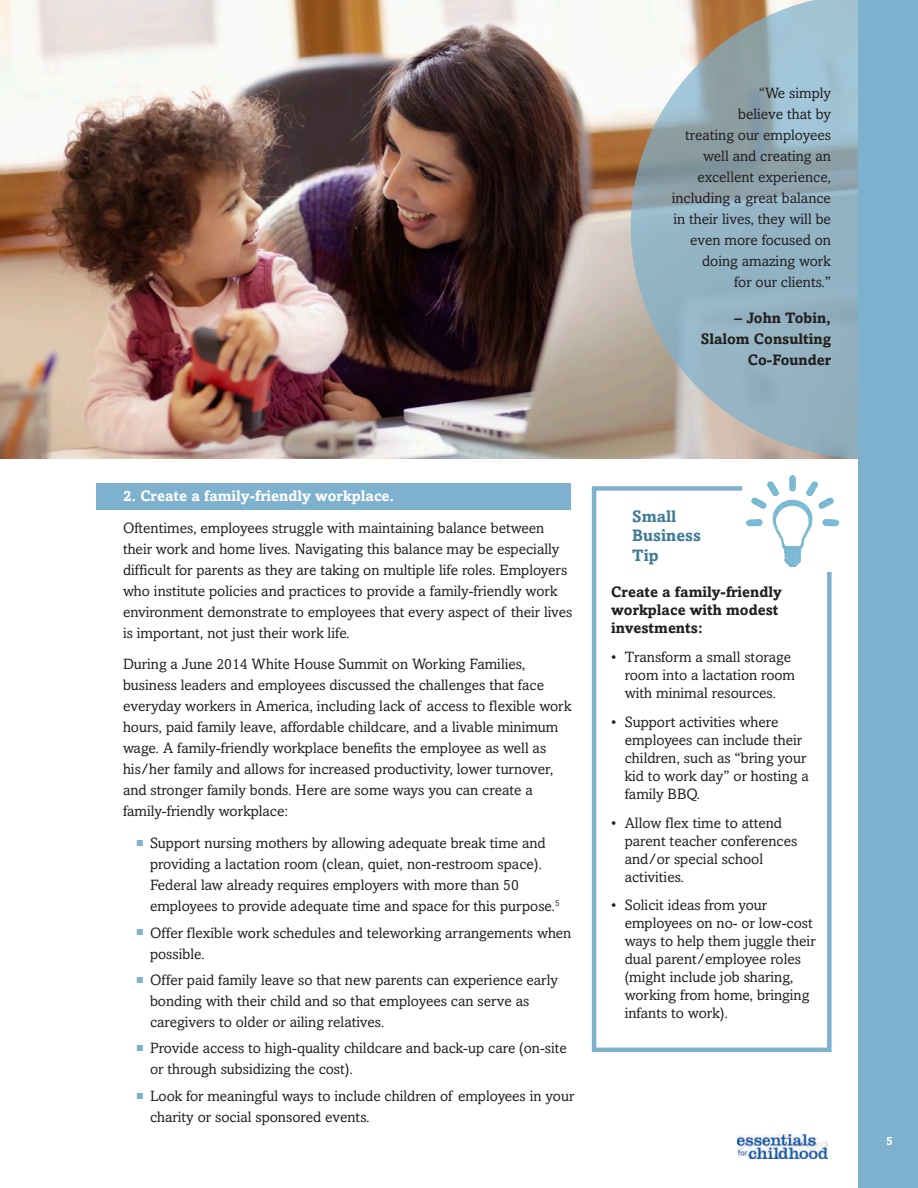
<style>
.page{position:relative;width:918px;height:1188px;background:#fff}
.page>*{position:absolute;margin:0;border:0;box-sizing:border-box;transform-origin:0 0}
.t1{font:700 16.5px "Amasis";color:#417c96}
.t2{font:15px/21px "Amasis";color:#231f20}
.t3{font:700 15px/18px "Amasis";color:#231f20}
.Purple_Sub{font:700 15px "Amasis";color:#fff}
.t4{font:700 12px "Amasis";color:#fff}
.s1{font-family:"Proxima Nova";font-weight:300;font-size:10.5px;color:#7db1cd}
</style>
<div class="page">
<img style="left:0;top:0;width:631px;height:459px">
<div style="left:96px;top:483px;width:474px;height:27px;background:#7db1cd"></div>
<div style="left:859px;top:0;width:59px;height:1188px;background:#7db1cd"></div>
<img style="left:738px;top:1134px;width:90px;height:25px">
<svg style="left:631px;top:0;width:228px;height:459px;background:#a0b3ba"></svg>
<div style="left:592px;top:486px;width:240px;height:566px;border:4px solid #7db1cd"></div>
<div style="left:742px;top:472px;width:100px;height:100px;background:#fff"></div>
<img style="left:747px;top:475px;width:91px;height:92px">
<p class="t2" style="left:759px;top:82px;width:74px">“We simply</p>
<p class="t2" style="left:738px;top:103px;width:94px">believe that by</p>
<p class="t2" style="left:672px;top:124px;width:161px;text-align:right">treating our employees well and creating an excellent experience, including a great balance in their lives, they will be even more focused on doing amazing work</p>
<p class="t2" style="left:734px;top:271px;width:98px">for our clients.”</p>
<p class="t3" style="left:735px;top:308px;width:98px">– John Tobin,</p>
<p class="t3" style="left:701px;top:329px;width:132px">Slalom Consulting</p>
<p class="t3" style="left:748px;top:350px;width:85px">Co-Founder</p>
<p class="Purple_Sub" style="left:123px;top:487px;width:273px">2. Create a family-friendly workplace.</p>
<p class="t2" style="left:123px;top:517px;width:451px">Oftentimes, employees struggle with maintaining balance between their work and home lives. Navigating this balance may be especially difficult for parents as they are taking on multiple life roles. Employers who institute policies and practices to provide a family-friendly work environment demonstrate to employees that every aspect of their lives is important, not just their work life.</p>
<p class="t2" style="left:123px;top:654px;width:450px">During a June 2014 White House Summit on Working Families, business leaders and employees discussed the challenges that face everyday workers in America, including lack of access to flexible work hours, paid family leave, affordable childcare, and a livable minimum wage. A family-friendly workplace benefits the employee as well as his/her family and allows for increased productivity, lower turnover, and stronger family bonds. Here are some ways you can create a family-friendly workplace:</p>
<p class="t2" style="left:150px;top:833px;width:411px;text-indent:-14px"><span class="s1">■</span> Support nursing mothers by allowing adequate break time and providing a lactation room (clean, quiet, non-restroom space).<br>Federal law already requires employers with more than 50 employees to provide adequate time and space for this purpose.<sup>5</sup></p>
<p class="t2" style="left:150px;top:922px;width:423px;text-indent:-14px"><span class="s1">■</span> Offer flexible work schedules and teleworking arrangements when possible.</p>
<p class="t2" style="left:150px;top:969px;width:409px;text-indent:-14px"><span class="s1">■</span> Offer paid family leave so that new parents can experience early bonding with their child and so that employees can serve as caregivers to older or ailing relatives.</p>
<p class="t2" style="left:150px;top:1038px;width:418px;text-indent:-14px"><span class="s1">■</span> Provide access to high-quality childcare and back-up care (on-site or through subsidizing the cost).</p>
<p class="t2" style="left:150px;top:1085px;width:426px;text-indent:-14px"><span class="s1">■</span> Look for meaningful ways to include children of employees in your charity or social sponsored events.</p>
<p class="t1" style="left:632px;top:506px;width:46px">Small</p>
<p class="t1" style="left:632px;top:526px;width:70px">Business</p>
<p class="t1" style="left:632px;top:545px;width:28px">Tip</p>
<p class="t3" style="left:611px;top:583px;width:172px">Create a family-friendly workplace with modest investments:</p>
<p class="t2" style="left:625px;top:648px;width:172px;line-height:18px;text-indent:-14px">• Transform a small storage room into a lactation room with minimal resources.</p>
<p class="t2" style="left:625px;top:713px;width:185px;line-height:18px;text-indent:-14px">• Support activities where employees can include their children, such as “bring your kid to work day” or hosting a family BBQ.</p>
<p class="t2" style="left:625px;top:813px;width:174px;line-height:18px;text-indent:-14px">• Allow flex time to attend parent teacher conferences and/or special school activities.</p>
<p class="t2" style="left:625px;top:896px;width:192px;line-height:18px;text-indent:-14px">• Solicit ideas from your employees on no- or low-cost ways to help them juggle their dual parent/employee roles (might include job sharing, working from home, bringing infants to work).</p>
<p class="t4" style="left:886px;top:1134px;width:8px">5</p>
</div>
